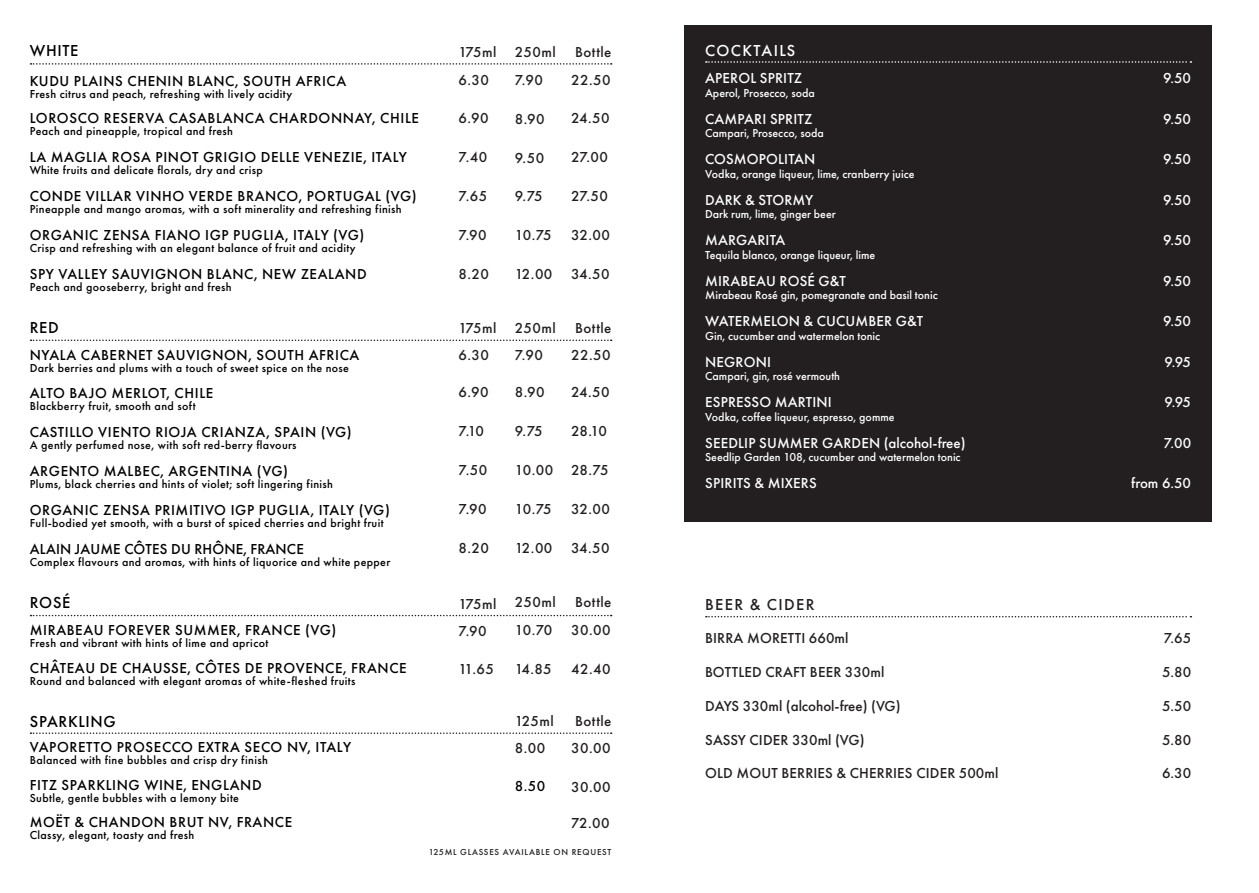
<style>
.page{position:relative;width:1259px;height:893px;background:#fff}
.page>*{position:absolute;margin:0;border:0;box-sizing:border-box;transform-origin:0 0}
.t1{font:500 16.5px "Futura PT";letter-spacing:.04em;color:#000001}
.t2{font:500 16.5px "Futura PT";letter-spacing:.085em;color:#231f20}
.t3{font:500 16.5px "Futura PT";letter-spacing:.085em;color:#fff}
.t4{font:500 15px "Futura PT";letter-spacing:.04em;color:#000001}
.t5{font:500 15px/27px "Futura PT";letter-spacing:.01em;color:#231f20}
.t6{font:500 15px "Futura PT";letter-spacing:.01em;color:#fff}
.t7{font:500 15px/27px "Futura PT";letter-spacing:.03em;color:#231f20}
.t8{font:500 15px "Futura PT";letter-spacing:.01em;color:#000001}
.t9{font:500 15px "Futura PT";letter-spacing:.04em;color:#000}
.t10{font:500 12px "Futura PT";letter-spacing:.03em;color:#000001}
.t11{font:500 12px "Futura PT";color:#fff}
.t12{font:500 12px "Futura PT";letter-spacing:.03em;color:#000}
.t13{font:500 9px "Futura PT";letter-spacing:.085em;color:#231f20}
</style>
<div class="page">
<svg style="left:706px;top:616px;width:485px;height:1px"></svg>
<div style="left:683px;top:26px;width:528px;height:496px;background:#231f20"></div>
<svg style="left:31px;top:63px;width:580px;height:2px"></svg>
<svg style="left:31px;top:340px;width:580px;height:1px"></svg>
<svg style="left:31px;top:615px;width:580px;height:1px"></svg>
<svg style="left:31px;top:732px;width:580px;height:2px"></svg>
<svg style="left:706px;top:61px;width:485px;height:2px"></svg>
<h1 class="t1" style="left:30px;top:41px;width:50px">WHITE</h1>
<p class="t4" style="left:30px;top:72px;width:318px">KUDU PLAINS CHENIN BLANC, SOUTH AFRICA</p>
<p class="t10" style="left:30px;top:87px;width:264px">Fresh citrus and peach, refreshing with lively acidity</p>
<p class="t4" style="left:30px;top:109px;width:391px">LOROSCO RESERVA CASABLANCA CHARDONNAY, CHILE</p>
<p class="t10" style="left:30px;top:124px;width:205px">Peach and pineapple, tropical and fresh</p>
<p class="t4" style="left:30px;top:148px;width:378px">LA MAGLIA ROSA PINOT GRIGIO DELLE VENEZIE, ITALY</p>
<p class="t10" style="left:30px;top:163px;width:235px">White fruits and delicate florals, dry and crisp</p>
<p class="t4" style="left:30px;top:187px;width:388px">CONDE VILLAR VINHO VERDE BRANCO, PORTUGAL (VG)</p>
<p class="t10" style="left:30px;top:202px;width:373px">Pineapple and mango aromas, with a soft minerality and refreshing finish</p>
<p class="t4" style="left:30px;top:226px;width:336px">ORGANIC ZENSA FIANO IGP PUGLIA, ITALY (VG)</p>
<p class="t10" style="left:30px;top:241px;width:327px">Crisp and refreshing with an elegant balance of fruit and acidity</p>
<p class="t4" style="left:30px;top:265px;width:338px">SPY VALLEY SAUVIGNON BLANC, NEW ZEALAND</p>
<p class="t10" style="left:30px;top:280px;width:203px">Peach and gooseberry, bright and fresh</p>
<h1 class="t1" style="left:30px;top:318px;width:31px">RED</h1>
<p class="t4" style="left:30px;top:346px;width:331px">NYALA CABERNET SAUVIGNON, SOUTH AFRICA</p>
<p class="t10" style="left:30px;top:361px;width:321px">Dark berries and plums with a touch of sweet spice on the nose</p>
<p class="t4" style="left:30px;top:384px;width:185px">ALTO BAJO MERLOT, CHILE</p>
<p class="t10" style="left:30px;top:399px;width:167px">Blackberry fruit, smooth and soft</p>
<p class="t4" style="left:30px;top:423px;width:323px">CASTILLO VIENTO RIOJA CRIANZA, SPAIN (VG)</p>
<p class="t10" style="left:30px;top:438px;width:268px">A gently perfumed nose, with soft red-berry flavours</p>
<p class="t4" style="left:30px;top:462px;width:260px">ARGENTO MALBEC, ARGENTINA (VG)</p>
<p class="t10" style="left:30px;top:477px;width:305px">Plums, black cherries and hints of violet; soft lingering finish</p>
<p class="t4" style="left:30px;top:501px;width:361px">ORGANIC ZENSA PRIMITIVO IGP PUGLIA, ITALY (VG)</p>
<p class="t10" style="left:30px;top:516px;width:355px">Full-bodied yet smooth, with a burst of spiced cherries and bright fruit</p>
<p class="t8" style="left:30px;top:540px;width:275px">ALAIN JAUME CÔTES DU RHÔNE, FRANCE</p>
<p class="t10" style="left:30px;top:555px;width:362px">Complex flavours and aromas, with hints of liquorice and white pepper</p>
<h1 class="t1" style="left:30px;top:593px;width:42px">ROSÉ</h1>
<p class="t4" style="left:30px;top:621px;width:308px">MIRABEAU FOREVER SUMMER, FRANCE (VG)</p>
<p class="t10" style="left:30px;top:636px;width:240px">Fresh and vibrant with hints of lime and apricot</p>
<p class="t4" style="left:30px;top:658px;width:378px">CHÂTEAU DE CHAUSSE, CÔTES DE PROVENCE, FRANCE</p>
<p class="t10" style="left:30px;top:673px;width:327px">Round and balanced with elegant aromas of white-fleshed fruits</p>
<h1 class="t1" style="left:30px;top:711px;width:87px">SPARKLING</h1>
<p class="t4" style="left:30px;top:738px;width:323px">VAPORETTO PROSECCO EXTRA SECO NV, ITALY</p>
<p class="t10" style="left:30px;top:753px;width:240px">Balanced with fine bubbles and crisp dry finish</p>
<p class="t9" style="left:30px;top:775px;width:233px">FITZ SPARKLING WINE, ENGLAND</p>
<p class="t12" style="left:30px;top:790px;width:211px">Subtle, gentle bubbles with a lemony bite</p>
<p class="t4" style="left:30px;top:813px;width:264px">MOËT &amp; CHANDON BRUT NV, FRANCE</p>
<p class="t10" style="left:30px;top:828px;width:166px">Classy, elegant, toasty and fresh</p>
<p class="t5" style="left:458px;top:38px;width:39px;line-height:28.5px">175ml<br>6.30</p>
<p class="t5" style="left:458px;top:104px;width:31px">6.90</p>
<p class="t5" style="left:458px;top:143px;width:30px">7.40</p>
<p class="t5" style="left:458px;top:182px;width:30px">7.65</p>
<p class="t5" style="left:458px;top:221px;width:30px">7.90</p>
<p class="t5" style="left:458px;top:260px;width:32px">8.20</p>
<p class="t5" style="left:458px;top:314px;width:39px">175ml<br>6.30</p>
<p class="t5" style="left:458px;top:379px;width:31px">6.90</p>
<p class="t5" style="left:458px;top:418px;width:27px">7.10</p>
<p class="t5" style="left:458px;top:457px;width:30px">7.50</p>
<p class="t5" style="left:458px;top:496px;width:30px">7.90</p>
<p class="t5" style="left:458px;top:535px;width:32px">8.20</p>
<p class="t5" style="left:458px;top:590px;width:39px">175ml<br>7.90</p>
<p class="t5" style="left:458px;top:655px;width:37px">11.65</p>
<p class="t5" style="left:515px;top:38px;width:42px;line-height:28.5px">250ml<br>7.90</p>
<p class="t5" style="left:515px;top:106px;width:31px">8.90</p>
<p class="t5" style="left:515px;top:145px;width:31px">9.50</p>
<p class="t5" style="left:515px;top:182px;width:29px">9.75</p>
<p class="t5" style="left:515px;top:221px;width:38px">10.75</p>
<p class="t5" style="left:515px;top:260px;width:39px">12.00</p>
<p class="t7" style="left:571px;top:38px;width:42px;line-height:28.5px">Bottle<br>22.50</p>
<p class="t5" style="left:571px;top:104px;width:40px">24.50</p>
<p class="t5" style="left:571px;top:143px;width:38px">27.00</p>
<p class="t5" style="left:571px;top:182px;width:38px">27.50</p>
<p class="t5" style="left:571px;top:221px;width:40px">32.00</p>
<p class="t5" style="left:571px;top:260px;width:40px">34.50</p>
<p class="t5" style="left:515px;top:314px;width:42px">250ml<br>7.90</p>
<p class="t5" style="left:515px;top:379px;width:31px">8.90</p>
<p class="t5" style="left:515px;top:418px;width:29px">9.75</p>
<p class="t5" style="left:515px;top:457px;width:40px">10.00</p>
<p class="t5" style="left:515px;top:496px;width:38px">10.75</p>
<p class="t5" style="left:515px;top:535px;width:39px">12.00</p>
<p class="t7" style="left:571px;top:314px;width:42px">Bottle<br>22.50</p>
<p class="t5" style="left:571px;top:379px;width:40px">24.50</p>
<p class="t5" style="left:571px;top:418px;width:37px">28.10</p>
<p class="t5" style="left:571px;top:457px;width:39px">28.75</p>
<p class="t5" style="left:571px;top:496px;width:40px">32.00</p>
<p class="t5" style="left:571px;top:535px;width:40px">34.50</p>
<p class="t5" style="left:515px;top:589px;width:42px">250ml<br>10.70</p>
<p class="t5" style="left:515px;top:655px;width:38px">14.85</p>
<p class="t5" style="left:515px;top:707px;width:41px">125ml<br>8.00</p>
<p class="t9" style="left:515px;top:776px;width:32px">8.50</p>
<p class="t7" style="left:571px;top:589px;width:42px">Bottle<br>30.00</p>
<p class="t5" style="left:571px;top:655px;width:41px">42.40</p>
<p class="t7" style="left:571px;top:707px;width:42px">Bottle<br>30.00</p>
<p class="t5" style="left:571px;top:773px;width:41px">30.00</p>
<p class="t5" style="left:571px;top:809px;width:40px">72.00</p>
<p class="t13" style="left:429px;top:847px;width:184px">125ML GLASSES AVAILABLE ON REQUEST</p>
<h1 class="t3" style="left:705px;top:41px;width:92px">COCKTAILS</h1>
<p class="t6" style="left:705px;top:69px;width:99px">APEROL SPRITZ</p>
<p class="t6" style="left:1163px;top:69px;width:29px">9.50</p>
<p class="t11" style="left:705px;top:85px;width:111px">Aperol, Prosecco, soda</p>
<p class="t6" style="left:705px;top:109px;width:109px">CAMPARI SPRITZ</p>
<p class="t6" style="left:1163px;top:109px;width:29px">9.50</p>
<p class="t11" style="left:705px;top:126px;width:120px">Campari, Prosecco, soda</p>
<p class="t6" style="left:705px;top:150px;width:112px">COSMOPOLITAN</p>
<p class="t6" style="left:1163px;top:150px;width:29px">9.50</p>
<p class="t11" style="left:705px;top:166px;width:211px">Vodka, orange liqueur, lime, cranberry juice</p>
<p class="t6" style="left:705px;top:190px;width:110px">DARK &amp; STORMY</p>
<p class="t6" style="left:1163px;top:190px;width:29px">9.50</p>
<p class="t11" style="left:705px;top:207px;width:132px">Dark rum, lime, ginger beer</p>
<p class="t6" style="left:705px;top:231px;width:82px">MARGARITA</p>
<p class="t6" style="left:1163px;top:231px;width:29px">9.50</p>
<p class="t11" style="left:705px;top:247px;width:172px">Tequila blanco, orange liqueur, lime</p>
<p class="t6" style="left:705px;top:271px;width:142px">MIRABEAU ROSÉ G&amp;T</p>
<p class="t6" style="left:1163px;top:271px;width:29px">9.50</p>
<p class="t11" style="left:705px;top:288px;width:234px">Mirabeau Rosé gin, pomegranate and basil tonic</p>
<p class="t6" style="left:705px;top:312px;width:220px">WATERMELON &amp; CUCUMBER G&amp;T</p>
<p class="t6" style="left:1163px;top:312px;width:29px">9.50</p>
<p class="t11" style="left:705px;top:328px;width:177px">Gin, cucumber and watermelon tonic</p>
<p class="t6" style="left:705px;top:352px;width:67px">NEGRONI</p>
<p class="t6" style="left:1164px;top:352px;width:28px">9.95</p>
<p class="t11" style="left:705px;top:369px;width:136px">Campari, gin, rosé vermouth</p>
<p class="t6" style="left:705px;top:393px;width:128px">ESPRESSO MARTINI</p>
<p class="t6" style="left:1164px;top:393px;width:28px">9.95</p>
<p class="t11" style="left:705px;top:409px;width:191px">Vodka, coffee liqueur, espresso, gomme</p>
<p class="t6" style="left:705px;top:433px;width:262px">SEEDLIP SUMMER GARDEN (alcohol-free)</p>
<p class="t6" style="left:1164px;top:433px;width:29px">7.00</p>
<p class="t11" style="left:705px;top:450px;width:257px">Seedlip Garden 108, cucumber and watermelon tonic</p>
<p class="t6" style="left:705px;top:474px;width:113px">SPIRITS &amp; MIXERS</p>
<p class="t6" style="left:1131px;top:474px;width:61px">from 6.50</p>
<h1 class="t2" style="left:705px;top:594px;width:111px">BEER &amp; CIDER</h1>
<p class="t5" style="left:705px;top:625px;width:145px">BIRRA MORETTI 660ml</p>
<p class="t5" style="left:1164px;top:625px;width:29px">7.65</p>
<p class="t5" style="left:705px;top:659px;width:181px">BOTTLED CRAFT BEER 330ml</p>
<p class="t5" style="left:1162px;top:659px;width:31px">5.80</p>
<p class="t5" style="left:705px;top:692px;width:197px">DAYS 330ml (alcohol-free) (VG)</p>
<p class="t5" style="left:1162px;top:692px;width:31px">5.50</p>
<p class="t5" style="left:705px;top:726px;width:161px">SASSY CIDER 330ml (VG)</p>
<p class="t5" style="left:1162px;top:726px;width:31px">5.80</p>
<p class="t5" style="left:705px;top:760px;width:295px">OLD MOUT BERRIES &amp; CHERRIES CIDER 500ml</p>
<p class="t5" style="left:1162px;top:760px;width:31px">6.30</p>
</div>
